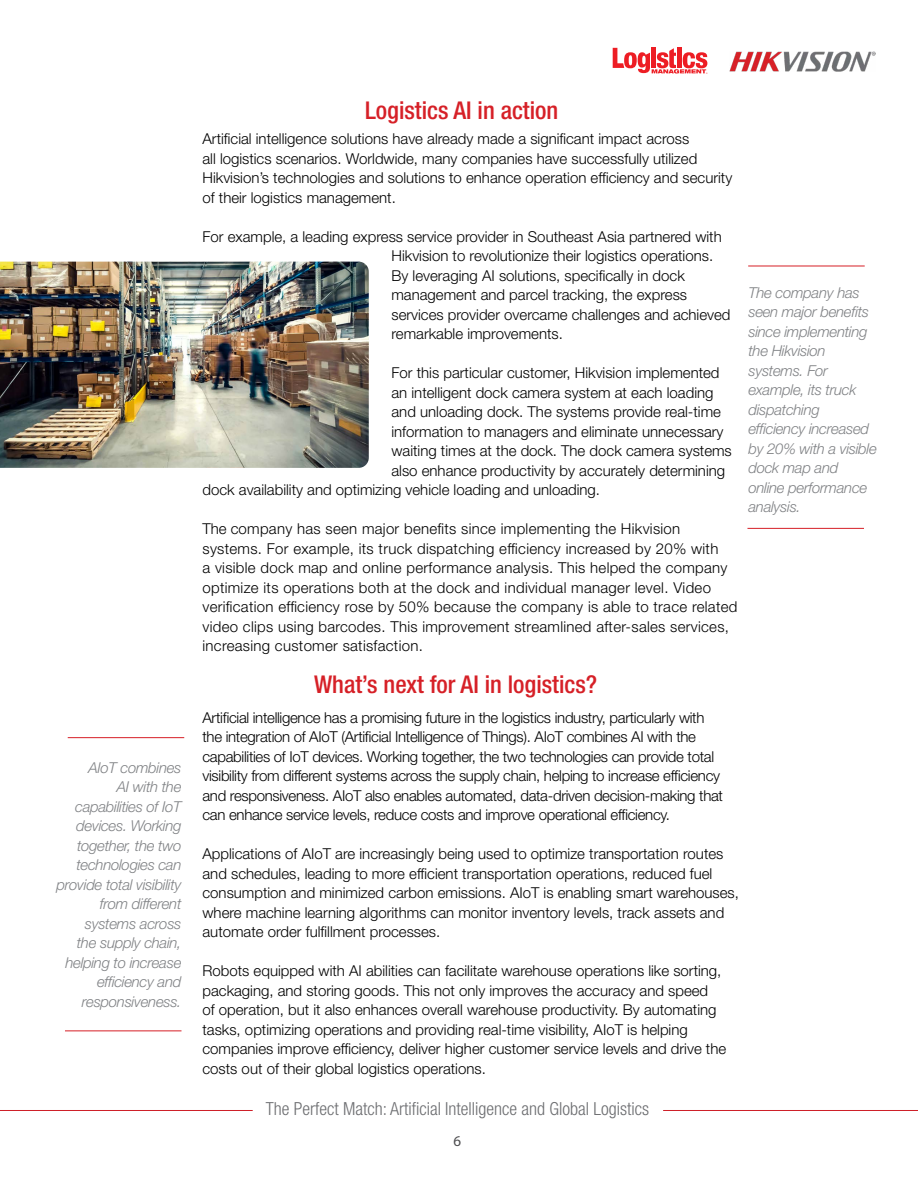
<style>
.page{position:relative;width:918px;height:1188px;background:#fff}
.page>*{position:absolute;margin:0;border:0;box-sizing:border-box;transform-origin:0 0}
.t1{font:500 condensed 24.6px "Helvetica Neue LT Std";color:#d62027}
.t2{font:300 condensed 18px "Helvetica Neue LT Std";color:#6d6e71}
.t3{font:300 15px/19.5px "Helvetica Neue LT Std";color:#000}
.t4{font:300 15px/19.5px "Helvetica Neue LT Std";letter-spacing:-.02em;color:#000}
.t5{font:300 15px/19.5px "Helvetica Neue LT Std";letter-spacing:.02em;color:#000}
.t6{font:italic 300 15px/19.5px "Helvetica Neue LT Std";letter-spacing:-.02em;color:#808285}
.t7{font:15px "Myriad Pro";color:#4d4d4f}
.t8{font:1.95px "Helvetica";color:#ed1d24}
</style>
<div class="page">
<hr style="left:0;top:1110px;width:253px;height:1px;background:#ce2029">
<img style="left:730px;top:52px;width:145px;height:19px">
<svg style="left:613px;top:47px;width:94px;height:27px"></svg>
<hr style="left:663px;top:1110px;width:255px;height:1px;background:#ce2029">
<hr style="left:748px;top:266px;width:117px;height:1px;background:#d61f26">
<hr style="left:747px;top:528px;width:117px;height:1px;background:#d61f26">
<hr style="left:68px;top:737px;width:116px;height:1px;background:#d61f26">
<hr style="left:65px;top:1030px;width:117px;height:1px;background:#d61f26">
<img style="left:0;top:262px;width:369px;height:206px">
<p class="t6" style="left:56px;top:757px;width:127px;text-align:right">AIoT combines<br>AI with the capabilities of IoT devices. Working together, the two technologies can provide total visibility from different systems across<br>the supply chain, helping to increase efficiency and responsiveness.</p>
<p class="t8" style="left:706px;top:71px;width:3px">®</p>
<h1 class="t1" style="left:365px;top:96px;width:195px">Logistics AI in action</h1>
<p class="t3" style="left:202px;top:129px;width:531px">Artificial intelligence solutions have already made a significant impact across<br>all logistics scenarios. Worldwide, many companies have successfully utilized Hikvision’s technologies and solutions to enhance operation efficiency and security of their logistics management.</p>
<p class="t3" style="left:392px;top:226px;width:341px;text-indent:-189px">For example, a leading express service provider in Southeast Asia partnered with Hikvision to revolutionize their logistics operations.<br>By leveraging AI solutions, specifically in dock management and parcel tracking, the express services provider overcame challenges and achieved remarkable improvements.</p>
<p class="t3" style="left:392px;top:363px;width:330px">For this particular customer, Hikvision implemented</p>
<p class="t3" style="left:392px;top:382px;width:324px">an intelligent dock camera system at each loading</p>
<p class="t3" style="left:392px;top:402px;width:331px">and unloading dock. The systems provide real-time</p>
<p class="t3" style="left:392px;top:421px;width:334px">information to managers and eliminate unnecessary</p>
<p class="t3" style="left:392px;top:441px;width:342px">waiting times at the dock. The dock camera systems</p>
<p class="t3" style="left:392px;top:460px;width:335px">also enhance productivity by accurately determining</p>
<p class="t3" style="left:202px;top:480px;width:399px">dock availability and optimizing vehicle loading and unloading.</p>
<p class="t5" style="left:202px;top:519px;width:536px">The company has seen major benefits since implementing the Hikvision systems. For example, its truck dispatching efficiency increased by 20% with<br>a visible dock map and online performance analysis. This helped the company optimize its operations both at the dock and individual manager level. Video verification efficiency rose by 50% because the company is able to trace related video clips using barcodes. This improvement streamlined after-sales services, increasing customer satisfaction.</p>
<h1 class="t1" style="left:314px;top:670px;width:285px">What’s next for AI in logistics?</h1>
<p class="t4" style="left:202px;top:707px;width:522px">Artificial intelligence has a promising future in the logistics industry, particularly with the integration of AIoT (Artificial Intelligence of Things). AIoT combines AI with the capabilities of IoT devices. Working together, the two technologies can provide total visibility from different systems across the supply chain, helping to increase efficiency and responsiveness. AIoT also enables automated, data-driven decision-making that can enhance service levels, reduce costs and improve operational efficiency.</p>
<p class="t3" style="left:202px;top:844px;width:538px">Applications of AIoT are increasingly being used to optimize transportation routes and schedules, leading to more efficient transportation operations, reduced fuel consumption and minimized carbon emissions. AIoT is enabling smart warehouses, where machine learning algorithms can monitor inventory levels, track assets and automate order fulfillment processes.</p>
<p class="t3" style="left:202px;top:961px;width:525px">Robots equipped with AI abilities can facilitate warehouse operations like sorting, packaging, and storing goods. This not only improves the accuracy and speed<br>of operation, but it also enhances overall warehouse productivity. By automating tasks, optimizing operations and providing real-time visibility, AIoT is helping companies improve efficiency, deliver higher customer service levels and drive the costs out of their global logistics operations.</p>
<p class="t2" style="left:266px;top:1098px;width:385px">The Perfect Match: Artificial Intelligence and Global Logistics</p>
<p class="t7" style="left:454px;top:1132px;width:9px">6</p>
<p class="t6" style="left:748px;top:283px;width:130px">The company has seen major benefits since implementing the Hikvision systems. For example, its truck dispatching efficiency increased by 20% with a visible dock map and online performance analysis.</p>
</div>
